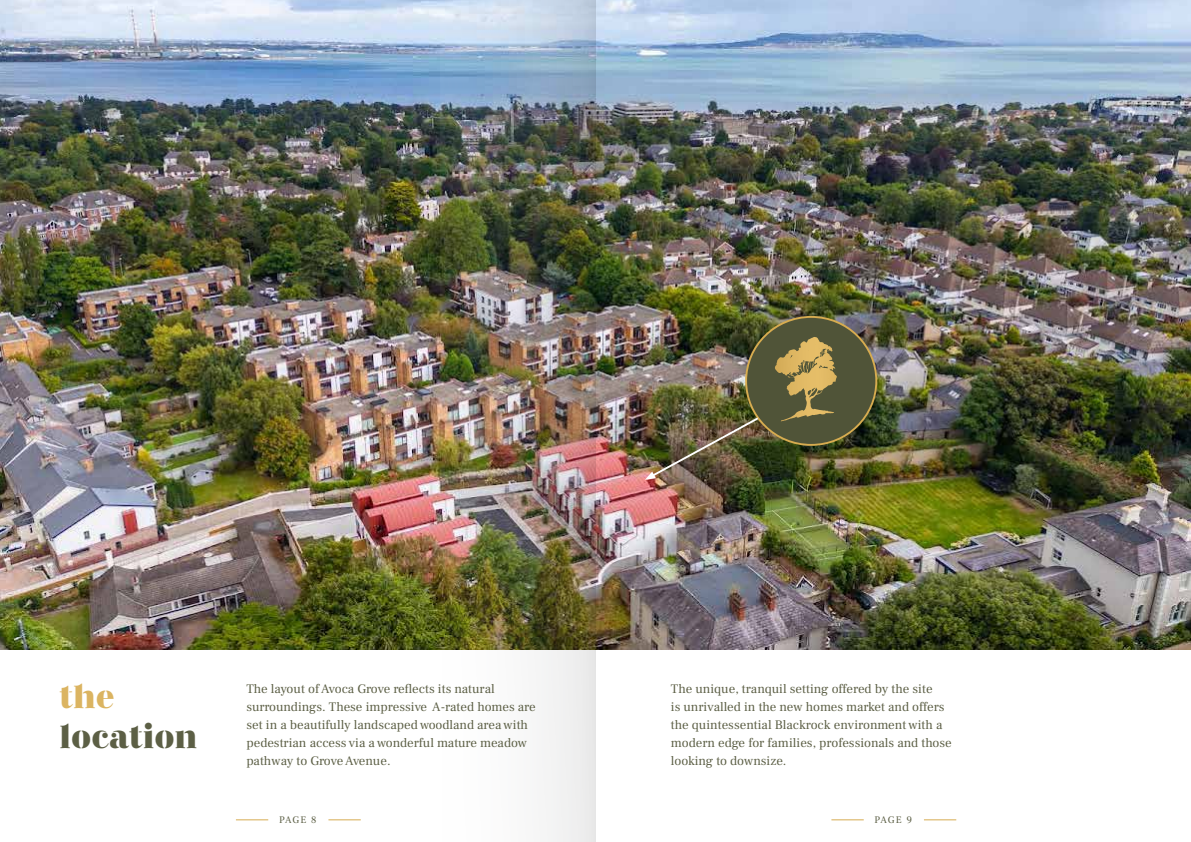
<style>
.page{position:relative;width:1191px;height:842px;background:#fff}
.page>*{position:absolute;margin:0;border:0;box-sizing:border-box;transform-origin:0 0}
.t1{font:700 34px "Regattia Stencil";color:#5c5f45}
.t2{font:700 34px "Regattia Stencil";color:#dbb461}
.t3{font:13px/18px "Frank Ruhl Libre";color:#5c5f45}
.t4{font:10px "Frank Ruhl Libre";letter-spacing:.09em;color:#5c5f45}
</style>
<div class="page">
<hr style="left:236px;top:820px;width:32px;height:1px;background:#d7ac50">
<hr style="left:831px;top:820px;width:32px;height:1px;background:#d7ac50">
<hr style="left:328px;top:820px;width:33px;height:1px;background:#d7ac50">
<hr style="left:924px;top:820px;width:32px;height:1px;background:#d7ac50">
<img style="left:0;top:0;width:1191px;height:650px">
<svg style="left:746px;top:317px;width:130px;height:128px;background:#63613d"></svg>
<svg style="left:775px;top:337px;width:49px;height:38px;background:#a99252"></svg>
<img style="left:645px;top:416px;width:115px;height:64px">
<img style="left:441px;top:0;width:154px;height:842px">
<h1 class="t2" style="left:60px;top:676px;width:56px">the</h1>
<h1 class="t1" style="left:60px;top:717px;width:139px">location</h1>
<p class="t3" style="left:246px;top:679px;width:291px">The layout of Avoca Grove reflects its natural surroundings. These impressive A-rated homes are set in a beautifully landscaped woodland area with pedestrian access via a wonderful mature meadow pathway to Grove Avenue.</p>
<p class="t3" style="left:671px;top:679px;width:282px">The unique, tranquil setting offered by the site<br>is unrivalled in the new homes market and offers the quintessential Blackrock environment with a modern edge for families, professionals and those looking to downsize.</p>
<p class="t4" style="left:279px;top:814px;width:39px">PAGE 8</p>
<p class="t4" style="left:874px;top:814px;width:39px">PAGE 9</p>
</div>
